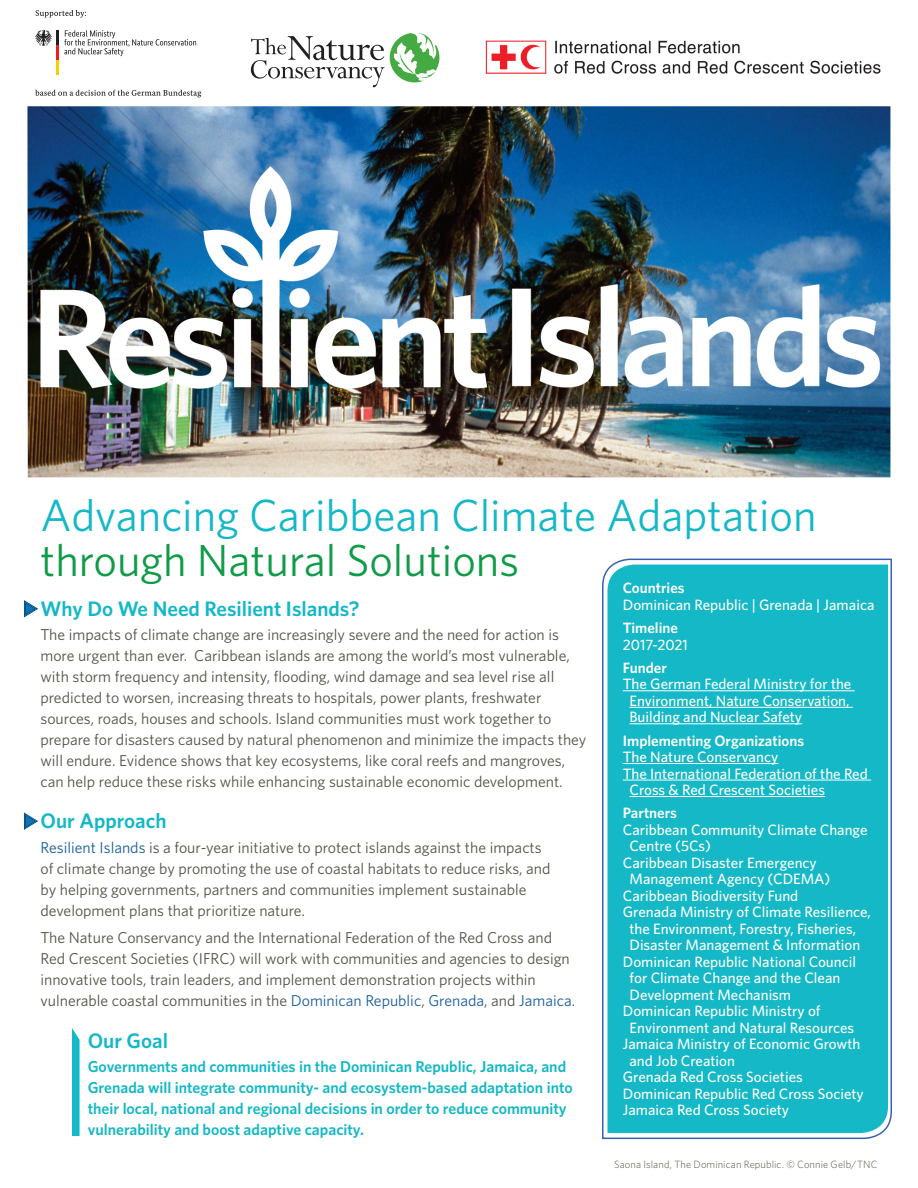
<style>
.page{position:relative;width:918px;height:1188px;background:#fff}
.page>*{position:absolute;margin:0;border:0;box-sizing:border-box;transform-origin:0 0}
.t1{font:45px "Whitney";color:#14b8c6}
.t2{font:45px "Whitney";color:#109b48}
.t3{font:600 21px "Whitney";color:#14b8c6}
.t4{font:15.75px/21px "Whitney";color:#535247}
.t5{font:600 15.75px/21px "Whitney";color:#14b8c6}
.t6{font:500 15px/16.5px "Whitney";color:#fff}
.t7{font:600 15px "Whitney";color:#fff}
.t8{font:300 10.5px "Whitney";letter-spacing:.01em;color:#535247}
.s1{color:#175d9e}
</style>
<div class="page">
<svg style="left:602px;top:558px;width:290px;height:582px;background:#20bac8"></svg>
<svg style="left:72px;top:1028px;width:8px;height:108px"></svg>
<svg style="left:24px;top:600px;width:14px;height:18px"></svg>
<svg style="left:24px;top:812px;width:14px;height:18px"></svg>
<img style="left:485px;top:40px;width:396px;height:34px">
<svg style="left:35px;top:30px;width:161px;height:45px"></svg>
<svg style="left:36px;top:10px;width:50px;height:8px"></svg>
<svg style="left:390px;top:33px;width:49px;height:42px"></svg>
<svg style="left:251px;top:36px;width:133px;height:39px"></svg>
<img style="left:27px;top:75px;width:864px;height:403px">
<h1 class="t1" style="left:40px;top:485px;width:778px">Advancing Caribbean Climate Adaptation</h1>
<h1 class="t2" style="left:40px;top:530px;width:480px">through Natural Solutions</h1>
<p class="t7" style="left:623px;top:578px;width:63px">Countries</p>
<p class="t6" style="left:623px;top:596px;width:253px">Dominican Republic | Grenada | Jamaica</p>
<p class="t7" style="left:623px;top:618px;width:57px">Timeline</p>
<p class="t6" style="left:623px;top:636px;width:67px">2017-2021</p>
<p class="t7" style="left:623px;top:658px;width:46px">Funder</p>
<p class="t6" style="left:629px;top:676px;width:223px;text-indent:-7px">The German Federal Ministry for the<br>Environment, Nature Conservation,<br>Building and Nuclear Safety</p>
<p class="t7" style="left:623px;top:730px;width:183px">Implementing Organizations</p>
<p class="t6" style="left:623px;top:748px;width:157px">The Nature Conservancy</p>
<p class="t6" style="left:623px;top:765px;width:247px">The International Federation of the Red</p>
<p class="t6" style="left:630px;top:781px;width:197px">Cross &amp; Red Crescent Societies</p>
<p class="t7" style="left:623px;top:803px;width:56px">Partners</p>
<p class="t6" style="left:623px;top:821px;width:246px">Caribbean Community Climate Change</p>
<p class="t6" style="left:630px;top:838px;width:83px">Centre (5Cs)</p>
<p class="t6" style="left:623px;top:854px;width:195px">Caribbean Disaster Emergency</p>
<p class="t6" style="left:630px;top:871px;width:202px">Management Agency (CDEMA)</p>
<p class="t6" style="left:623px;top:887px;width:177px">Caribbean Biodiversity Fund</p>
<p class="t6" style="left:623px;top:904px;width:250px">Grenada Ministry of Climate Resilience,</p>
<p class="t6" style="left:629px;top:920px;width:228px">the Environment, Forestry, Fisheries,</p>
<p class="t6" style="left:629px;top:937px;width:232px">Disaster Management &amp; Information</p>
<p class="t6" style="left:623px;top:953px;width:235px">Dominican Republic National Council</p>
<p class="t6" style="left:630px;top:970px;width:212px">for Climate Change and the Clean</p>
<p class="t6" style="left:630px;top:986px;width:163px">Development Mechanism</p>
<p class="t6" style="left:623px;top:1003px;width:199px">Dominican Republic Ministry of</p>
<p class="t6" style="left:630px;top:1019px;width:226px">Environment and Natural Resources</p>
<p class="t6" style="left:623px;top:1036px;width:239px">Jamaica Ministry of Economic Growth</p>
<p class="t6" style="left:629px;top:1052px;width:107px">and Job Creation</p>
<p class="t6" style="left:623px;top:1069px;width:181px">Grenada Red Cross Societies</p>
<p class="t6" style="left:623px;top:1085px;width:242px">Dominican Republic Red Cross Society</p>
<p class="t6" style="left:623px;top:1102px;width:168px">Jamaica Red Cross Society</p>
<h2 class="t3" style="left:40px;top:595px;width:320px">Why Do We Need Resilient Islands?</h2>
<p class="t4" style="left:40px;top:624px;width:547px">The impacts of climate change are increasingly severe and the need for action is more urgent than ever. Caribbean islands are among the world’s most vulnerable, with storm frequency and intensity, flooding, wind damage and sea level rise all predicted to worsen, increasing threats to hospitals, power plants, freshwater sources, roads, houses and schools. Island communities must work together to prepare for disasters caused by natural phenomenon and minimize the impacts they will endure. Evidence shows that key ecosystems, like coral reefs and mangroves, can help reduce these risks while enhancing sustainable economic development.</p>
<h2 class="t3" style="left:40px;top:807px;width:128px">Our Approach</h2>
<p class="t4" style="left:40px;top:836px;width:512px"><span class="s1">Resilient Islands</span> is a four-year initiative to protect islands against the impacts of climate change by promoting the use of coastal habitats to reduce risks, and by helping governments, partners and communities implement sustainable development plans that prioritize nature.</p>
<p class="t4" style="left:40px;top:927px;width:536px">The Nature Conservancy and the International Federation of the Red Cross and Red Crescent Societies (IFRC) will work with communities and agencies to design innovative tools, train leaders, and implement demonstration projects within vulnerable coastal communities in the <span class="s1">Dominican Republic</span>, <span class="s1">Grenada</span>, and <span class="s1">Jamaica</span>.</p>
<h2 class="t3" style="left:88px;top:1026px;width:82px">Our Goal</h2>
<p class="t5" style="left:88px;top:1056px;width:487px">Governments and communities in the Dominican Republic, Jamaica, and Grenada will integrate community- and ecosystem-based adaptation into their local, national and regional decisions in order to reduce community vulnerability and boost adaptive capacity.</p>
<p class="t8" style="left:614px;top:1157px;width:265px">Saona Island, The Dominican Republic. © Connie Gelb/TNC</p>
</div>
